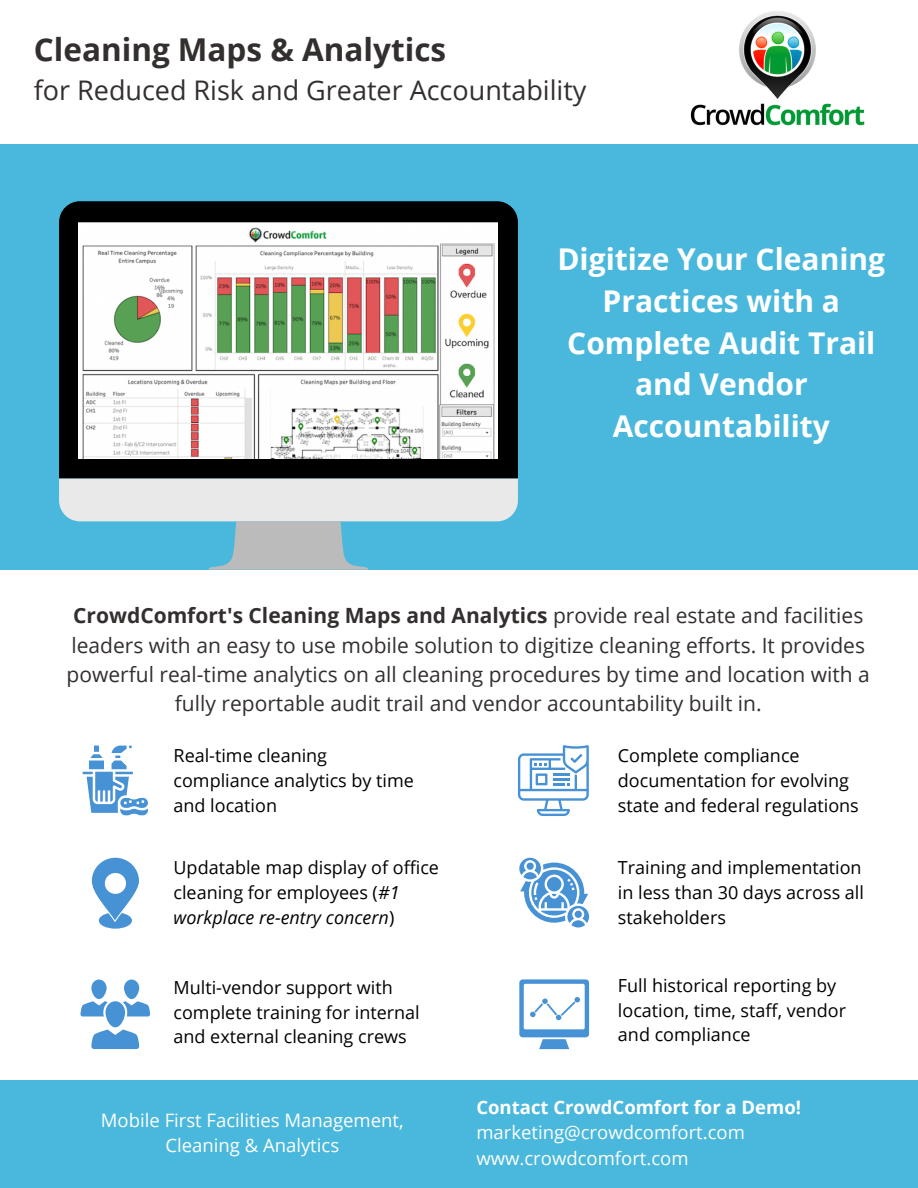
<style>
.page{position:relative;width:918px;height:1188px;background:#fff}
.page>*{position:absolute;margin:0;border:0;box-sizing:border-box;transform-origin:0 0}
.t1{font:700 31.5px "Open Sans";color:#332f2e}
.t2{font:700 30px/41.7px "Open Sans";color:#fff;text-align:center}
.t3{font:27px "Open Sans";color:#332f2e}
.t4{font:21px/29.2px "Open Sans";color:#332f2e;text-align:center}
.t5{font:18.45px/25.5px "Open Sans";color:#fff;text-align:center}
.t6{font:700 18.45px "Open Sans";color:#fff}
.t7{font:18px/24.8px "Open Sans";color:#000}
.s1{font-weight:700}
.s2{font-style:italic}
</style>
<div class="page">
<div style="left:0;top:1080px;width:918px;height:108px;background:#4ab8dc"></div>
<svg style="left:519px;top:979px;width:70px;height:70px"></svg>
<svg style="left:92px;top:858px;width:47px;height:71px"></svg>
<svg style="left:80px;top:980px;width:70px;height:69px"></svg>
<svg style="left:519px;top:858px;width:70px;height:70px"></svg>
<svg style="left:518px;top:745px;width:71px;height:71px"></svg>
<svg style="left:83px;top:746px;width:65px;height:69px"></svg>
<div style="left:0;top:145px;width:918px;height:425px;background:#4ab8dc"></div>
<svg style="left:59px;top:201px;width:459px;height:278px;fill:#000"></svg>
<svg style="left:59px;top:479px;width:459px;height:91px"></svg>
<img style="left:78px;top:223px;width:420px;height:236px">
<img style="left:690px;top:11px;width:175px;height:114px">
<p class="t1" style="left:34px;top:27px;width:414px">Cleaning Maps &amp; Analytics</p>
<p class="t3" style="left:34px;top:71px;width:554px">for Reduced Risk and Greater Accountability</p>
<p class="t2" style="left:557px;top:238px;width:329px">Digitize Your Cleaning<br>Practices with a</p>
<p class="t2" style="left:567px;top:321px;width:310px">Complete Audit Trail and Vendor<br>Accountability</p>
<p class="t4" style="left:67px;top:601px;width:805px"><span class="s1">CrowdComfort's Cleaning Maps and Analytics</span> provide real estate and facilities leaders with an easy to use mobile solution to digitize cleaning efforts. It provides powerful real-time analytics on all cleaning procedures by time and location with a fully reportable audit trail and vendor accountability built in.</p>
<p class="t7" style="left:174px;top:743px;width:242px">Real-time cleaning compliance analytics by time and location</p>
<p class="t7" style="left:174px;top:855px;width:267px">Updatable map display of office cleaning for employees (<span class="s2">#1 workplace re-entry concern</span>)</p>
<p class="t7" style="left:174px;top:975px;width:248px">Multi-vendor support with complete training for internal and external cleaning crews</p>
<p class="t5" style="left:101px;top:1107px;width:304px">Mobile First Facilities Management,<br>Cleaning &amp; Analytics</p>
<p class="t7" style="left:618px;top:743px;width:242px">Complete compliance documentation for evolving state and federal regulations</p>
<p class="t7" style="left:618px;top:855px;width:248px">Training and implementation in less than 30 days across all stakeholders</p>
<p class="t7" style="left:618px;top:973px;width:230px">Full historical reporting by location, time, staff, vendor and compliance</p>
<p class="t6" style="left:476px;top:1094px;width:326px">Contact CrowdComfort for a Demo!</p>
<p class="t5" style="left:476px;top:1120px;width:270px">marketing@crowdcomfort.com</p>
<p class="t5" style="left:476px;top:1145px;width:214px">www.crowdcomfort.com</p>
</div>
